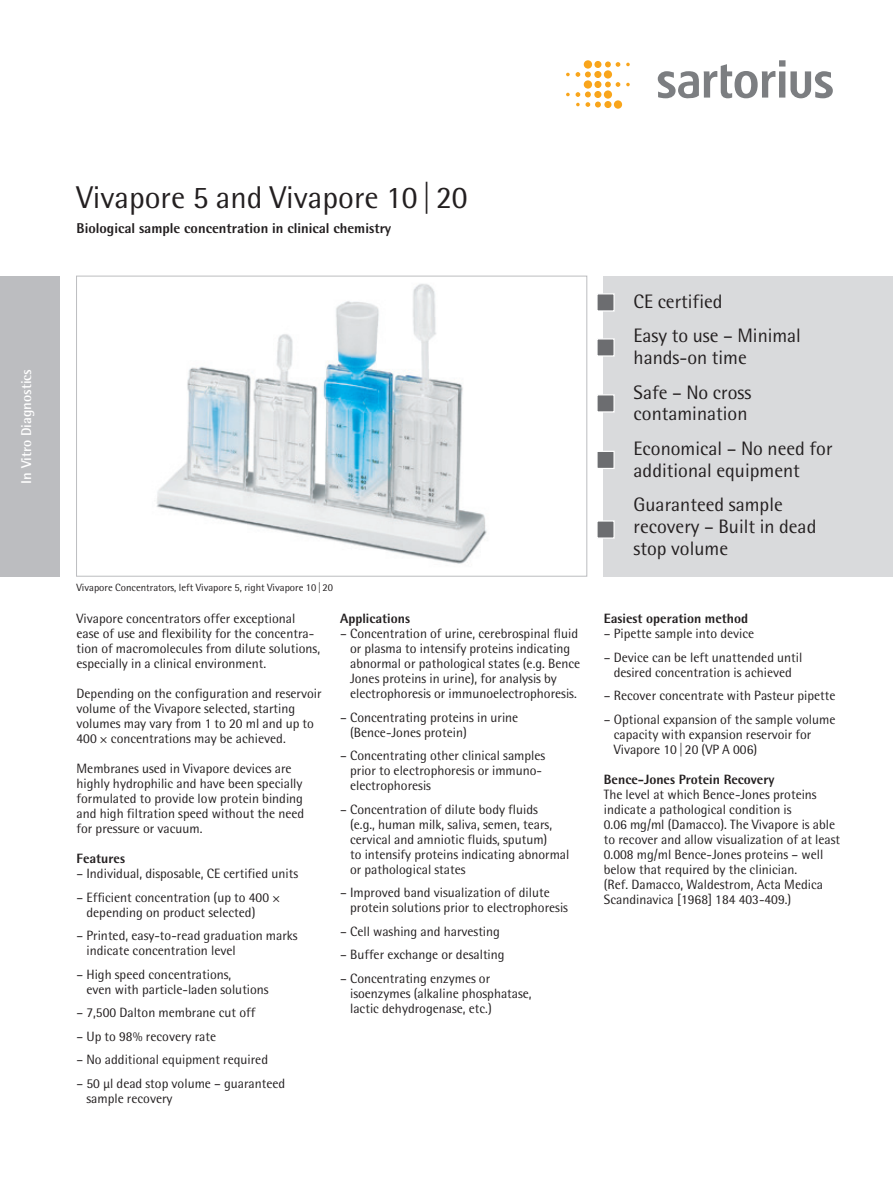
<style>
.page{position:relative;width:893px;height:1191px;background:#fff}
.page>*{position:absolute;margin:0;border:0;box-sizing:border-box;transform-origin:0 0}
.t1{font:31.5px "Sartorius Rotis Sans 2013";color:#231f20}
.t2{font:19.5px/34.5px "Sartorius Rotis Sans 2013";color:#231f20}
.t3{font:800 14.25px "Sartorius Rotis Sans 2013";color:#231f20}
.t4{font:700 14.25px "Sartorius Rotis Sans 2013";color:#fff}
.t5{font:13.5px/15px "Sartorius Rotis Sans 2013";color:#231f20}
.t6{font:800 13.5px "Sartorius Rotis Sans 2013";color:#231f20}
.t7{font:10.5px "Sartorius Rotis Sans 2013";color:#231f20}
</style>
<div class="page">
<img style="left:156px;top:284px;width:331px;height:280px">
<div style="left:76px;top:276px;width:511px;height:300px;border:1px solid #bcbdc0"></div>
<div style="left:0;top:276px;width:60px;height:300px;background:#bcbdc0"></div>
<div style="left:604px;top:276px;width:289px;height:300px;background:#d9dadc"></div>
<div style="left:596px;top:338px;width:19px;height:18px;background:#6c6d70;border:1px solid #fff"></div>
<div style="left:596px;top:293px;width:19px;height:18px;background:#6c6d70;border:1px solid #fff"></div>
<div style="left:596px;top:394px;width:19px;height:18px;background:#6c6d70;border:1px solid #fff"></div>
<div style="left:596px;top:451px;width:19px;height:18px;background:#6c6d70;border:1px solid #fff"></div>
<div style="left:596px;top:520px;width:19px;height:18px;background:#6c6d70;border:1px solid #fff"></div>
<svg style="left:626px;top:63px;width:4px;height:3px"></svg>
<svg style="left:626px;top:83px;width:4px;height:3px"></svg>
<svg style="left:566px;top:73px;width:4px;height:3px"></svg>
<svg style="left:566px;top:93px;width:4px;height:3px"></svg>
<svg style="left:614px;top:100px;width:8px;height:9px"></svg>
<svg style="left:576px;top:61px;width:44px;height:46px"></svg>
<svg style="left:658px;top:60px;width:175px;height:39px"></svg>
<p class="t4" style="left:18px;top:483px;width:116px;rotate:-90deg">In Vitro Diagnostics</p>
<h1 class="t1" style="left:77px;top:179px;width:393px">Vivapore 5 and Vivapore 10|20</h1>
<p class="t3" style="left:77px;top:219px;width:316px">Biological sample concentration in clinical chemistry</p>
<p class="t7" style="left:77px;top:581px;width:258px">Vivapore Concentrators, left Vivapore 5, right Vivapore 10|20</p>
<p class="t5" style="left:77px;top:611px;width:245px">Vivapore concentrators offer exceptional ease of use and flexibility for the concentra&shy;tion of macromolecules from dilute solutions, especially in a clinical environment.</p>
<p class="t5" style="left:77px;top:686px;width:246px">Depending on the configuration and reservoir volume of the Vivapore selected, starting volumes may vary from 1 to 20 ml and up to 400 concentrations may be achieved.</p>
<p class="t5" style="left:77px;top:761px;width:229px">Membranes used in Vivapore devices are highly hydrophilic and have been specially formulated to provide low protein binding and high filtration speed without the need for pressure or vacuum.</p>
<p class="t6" style="left:77px;top:850px;width:50px">Features</p>
<p class="t5" style="left:77px;top:866px;width:223px">– Individual, disposable, CE certified units</p>
<p class="t5" style="left:77px;top:889px;width:194px;text-align:center">– Efficient concentration (up to 400 depending on product selected)</p>
<p class="t5" style="left:86px;top:928px;width:213px;text-indent:-10px">– Printed, easy-to-read graduation marks indicate concentration level</p>
<p class="t5" style="left:86px;top:966px;width:184px;text-indent:-10px">– High speed concentrations,<br>even with particle-laden solutions</p>
<p class="t5" style="left:77px;top:1005px;width:180px">– 7,500 Dalton membrane cut off</p>
<p class="t5" style="left:77px;top:1028px;width:141px">– Up to 98% recovery rate</p>
<p class="t5" style="left:77px;top:1052px;width:193px">– No additional equipment required</p>
<p class="t5" style="left:86px;top:1075px;width:200px;text-indent:-10px">– 50 μl dead stop volume – guaranteed sample recovery</p>
<p class="t6" style="left:340px;top:610px;width:71px">Applications</p>
<p class="t5" style="left:350px;top:626px;width:232px;text-indent:-10px">– Concentration of urine, cerebrospinal fluid or plasma to intensify proteins indicating abnormal or pathological states (e.g. Bence Jones proteins in urine), for analysis by electrophoresis or immunoelectrophoresis.</p>
<p class="t5" style="left:350px;top:709px;width:170px;text-indent:-10px">– Concentrating proteins in urine (Bence-Jones protein)</p>
<p class="t5" style="left:350px;top:748px;width:197px;text-indent:-10px">– Concentrating other clinical samples prior to electrophoresis or immuno&shy;electrophoresis</p>
<p class="t5" style="left:350px;top:801px;width:221px;text-indent:-10px">– Concentration of dilute body fluids<br>(e.g., human milk, saliva, semen, tears, cervical and amniotic fluids, sputum)<br>to intensify proteins indicating abnormal or pathological states</p>
<p class="t5" style="left:350px;top:885px;width:219px;text-indent:-10px">– Improved band visualization of dilute protein solutions prior to electrophoresis</p>
<p class="t5" style="left:340px;top:923px;width:161px">– Cell washing and harvesting</p>
<p class="t5" style="left:340px;top:947px;width:166px">– Buffer exchange or desalting</p>
<p class="t5" style="left:350px;top:970px;width:183px;text-indent:-10px">– Concentrating enzymes or isoenzymes (alkaline phosphatase, lactic dehydrogenase, etc.)</p>
<h2 class="t2" style="left:634px;top:284px;width:169px">CE certified<br>Easy to use – Minimal</h2>
<h2 class="t2" style="left:634px;top:340px;width:119px">hands-on time<br>Safe – No cross</h2>
<h2 class="t2" style="left:634px;top:396px;width:200px">contamination<br>Economical – No need for</h2>
<h2 class="t2" style="left:634px;top:452px;width:168px">additional equipment<br>Guaranteed sample</h2>
<h2 class="t2" style="left:634px;top:515px;width:184px;line-height:21.8px">recovery – Built in dead stop volume</h2>
<p class="t6" style="left:604px;top:610px;width:146px">Easiest operation method</p>
<p class="t5" style="left:604px;top:626px;width:152px">– Pipette sample into device</p>
<p class="t5" style="left:604px;top:649px;width:200px;text-align:center">– Device can be left unattended until desired concentration is achieved</p>
<p class="t5" style="left:604px;top:688px;width:233px">– Recover concentrate with Pasteur pipette</p>
<p class="t5" style="left:614px;top:711px;width:223px;text-indent:-10px">– Optional expansion of the sample volume capacity with expansion reservoir for<br>Vivapore 10|20 (VP A 006)</p>
<p class="t6" style="left:604px;top:770px;width:172px">Bence-Jones Protein Recovery</p>
<p class="t5" style="left:604px;top:786px;width:238px">The level at which Bence-Jones proteins indicate a pathological condition is<br>0.06 mg/ml (Damacco). The Vivapore is able to recover and allow visualization of at least 0.008 mg/ml Bence-Jones proteins – well below that required by the clinician.<br>(Ref. Damacco, Waldestrom, Acta Medica Scandinavica [1968] 184 403-409.)</p>
</div>
